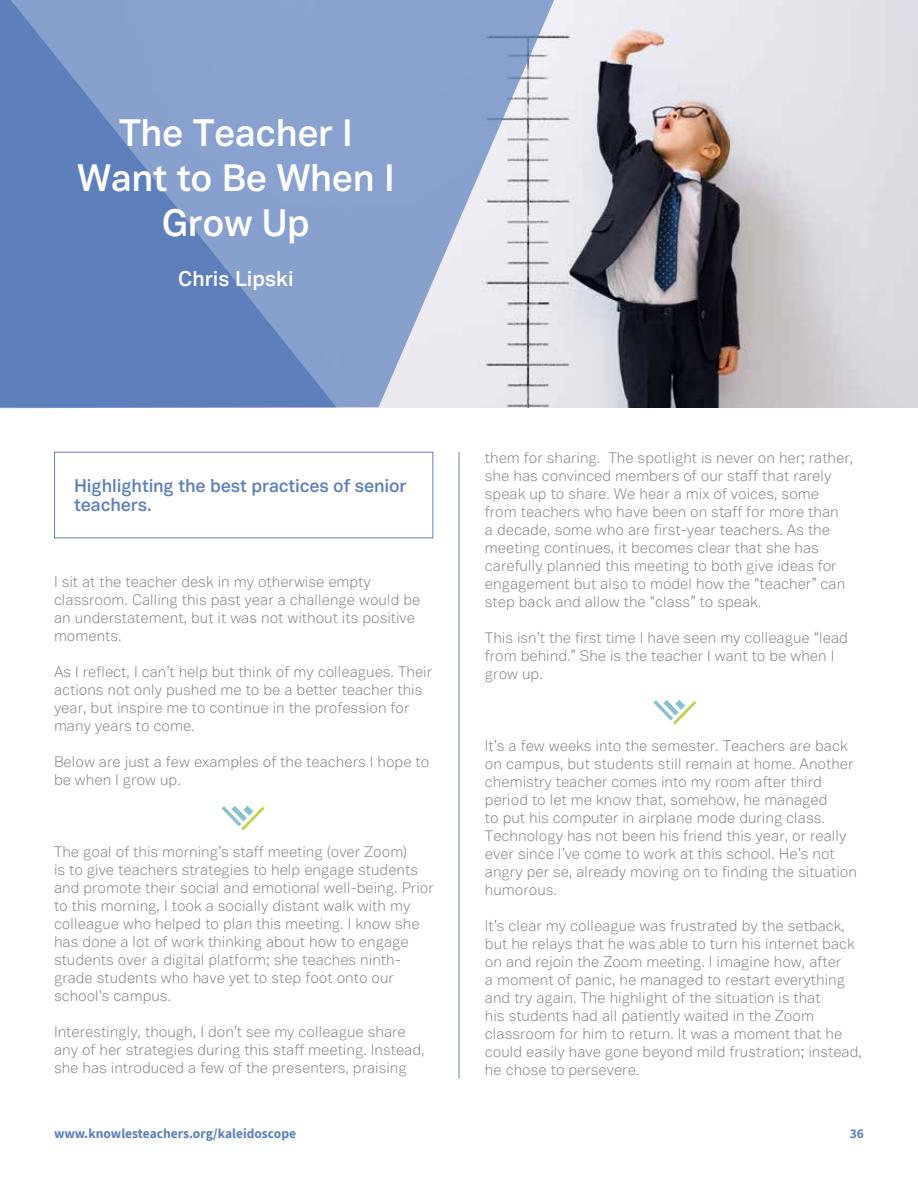
<style>
.page{position:relative;width:918px;height:1188px;background:#fff}
.page>*{position:absolute;margin:0;border:0;box-sizing:border-box;transform-origin:0 0}
.t1{font:600 37.5px/45px "Vaud";letter-spacing:-.01em;color:#fff;text-align:center}
.t2{font:600 21px "Vaud";color:#fff}
.t3{font:600 18px/19.5px "Vaud";letter-spacing:-.01em;color:#5d80bd}
.t4{font:300 15px/18px "Vaud";color:#878480}
.t5{font:700 13.5px "Source Sans Pro";color:#5d80bd}
</style>
<div class="page">
<img style="left:560px;top:0;width:358px;height:407px">
<svg style="left:0;top:0;width:560px;height:408px;fill:#8aa2ce"></svg>
<svg style="left:0;top:0;width:337px;height:407px;fill:#5d80bd"></svg>
<hr style="left:459px;top:452px;width:1px;height:626px;background:#5d80bd">
<div style="left:54px;top:452px;width:379px;height:86px;border:1px solid #5d80bd"></div>
<svg style="left:222px;top:806px;width:19px;height:20px"></svg>
<svg style="left:232px;top:806px;width:15px;height:15px"></svg>
<svg style="left:241px;top:807px;width:23px;height:23px"></svg>
<svg style="left:654px;top:700px;width:19px;height:21px"></svg>
<svg style="left:663px;top:700px;width:16px;height:16px"></svg>
<svg style="left:673px;top:701px;width:23px;height:23px"></svg>
<h1 class="t1" style="left:77px;top:110px;width:319px">The Teacher I<br>Want to Be When I<br>Grow Up</h1>
<h2 class="t2" style="left:178px;top:265px;width:117px">Chris Lipski</h2>
<p class="t3" style="left:74px;top:476px;width:334px">Highlighting the best practices of senior teachers.</p>
<p class="t4" style="left:54px;top:573px;width:368px">I sit at the teacher desk in my otherwise empty classroom. Calling this past year a challenge would be an understatement, but it was not without its positive moments.</p>
<p class="t4" style="left:54px;top:663px;width:380px">As I reflect, I can’t help but think of my colleagues. Their actions not only pushed me to be a better teacher this year, but inspire me to continue in the profession for many years to come.</p>
<p class="t4" style="left:54px;top:753px;width:377px">Below are just a few examples of the teachers I hope to be when I grow up.</p>
<p class="t4" style="left:54px;top:843px;width:381px">The goal of this morning’s staff meeting (over Zoom)<br>is to give teachers strategies to help engage students and promote their social and emotional well-being. Prior to this morning, I took a socially distant walk with my colleague who helped to plan this meeting. I know she has done a lot of work thinking about how to engage students over a digital platform; she teaches ninth&shy;grade students who have yet to step foot onto our school’s campus.</p>
<p class="t4" style="left:54px;top:1023px;width:372px">Interestingly, though, I don’t see my colleague share any of her strategies during this staff meeting. Instead, she has introduced a few of the presenters, praising</p>
<p class="t4" style="left:485px;top:448px;width:370px">them for sharing. The spotlight is never on her; rather, she has convinced members of our staff that rarely speak up to share. We hear a mix of voices, some from teachers who have been on staff for more than<br>a decade, some who are first-year teachers. As the meeting continues, it becomes clear that she has carefully planned this meeting to both give ideas for engagement but also to model how the “teacher” can step back and allow the “class” to speak.</p>
<p class="t4" style="left:485px;top:628px;width:364px">This isn’t the first time I have seen my colleague “lead from behind.” She is the teacher I want to be when I grow up.</p>
<p class="t4" style="left:485px;top:736px;width:374px">It’s a few weeks into the semester. Teachers are back on campus, but students still remain at home. Another chemistry teacher comes into my room after third period to let me know that, somehow, he managed<br>to put his computer in airplane mode during class.<br>Technology has not been his friend this year, or really ever since I’ve come to work at this school. He’s not angry per se, already moving on to finding the situation humorous.</p>
<p class="t4" style="left:485px;top:916px;width:379px">It’s clear my colleague was frustrated by the setback, but he relays that he was able to turn his internet back on and rejoin the Zoom meeting. I imagine how, after<br>a moment of panic, he managed to restart everything and try again. The highlight of the situation is that<br>his students had all patiently waited in the Zoom classroom for him to return. It was a moment that he could easily have gone beyond mild frustration; instead, he chose to persevere.</p>
<p class="t5" style="left:54px;top:1125px;width:244px">www.knowlesteachers.org/kaleidoscope</p>
<p class="t5" style="left:850px;top:1125px;width:16px">36</p>
</div>
